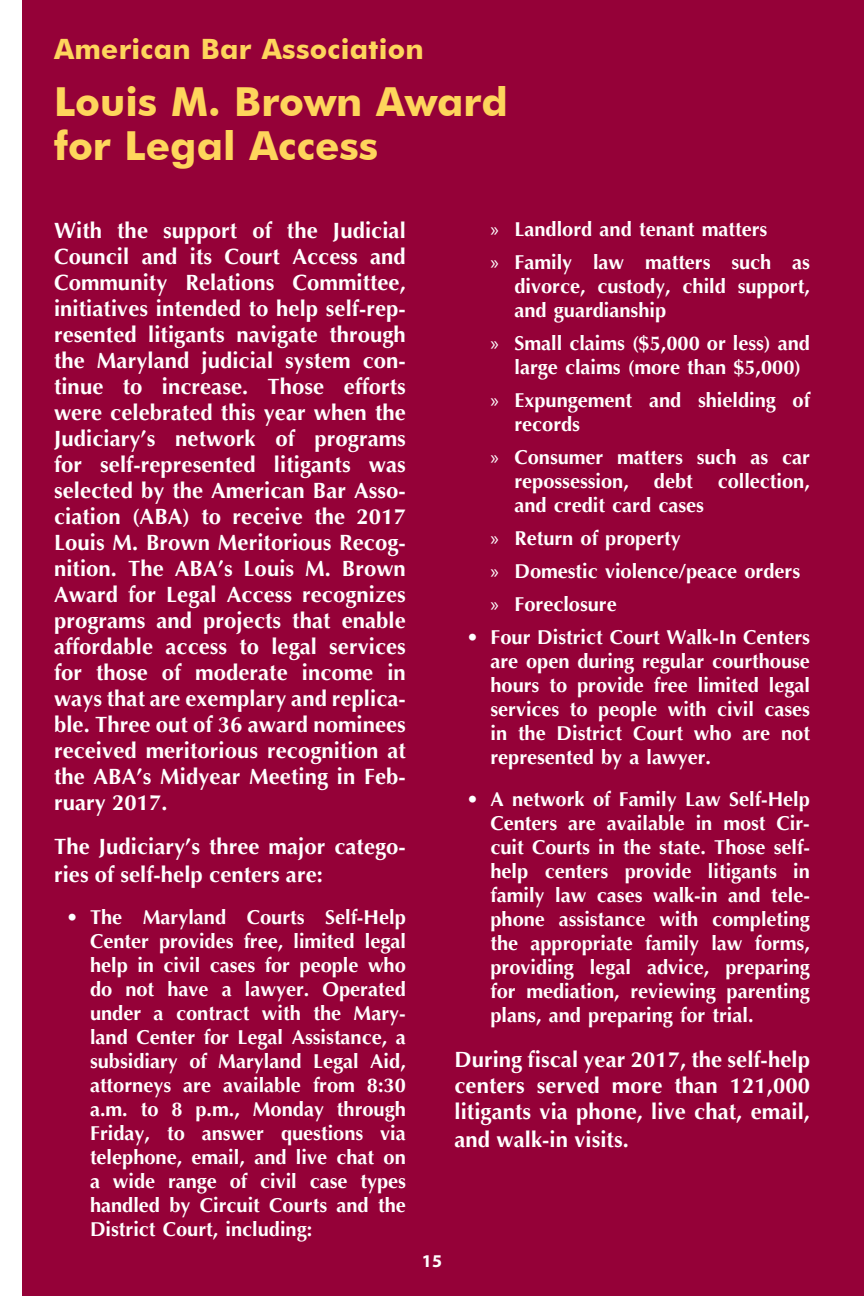
<style>
.page{position:relative;width:864px;height:1296px;background:#fff}
.page>*{position:absolute;margin:0;border:0;box-sizing:border-box;transform-origin:0 0}
.t1{font:700 40px "Futura BT";color:#fed55c}
.t2{font:700 28px "Futura BT";letter-spacing:.01em;color:#fed55c}
.t3{font:700 22px/26px "Optima";letter-spacing:.005em;color:#fff;text-align:justify}
.t4{font:700 20px/24px "Optima";color:#fff}
.t5{font:700 18px "Myriad Pro";color:#fff}
.s1{font-family:"Myriad Pro";font-weight:400}
</style>
<div class="page">
<div style="left:22px;top:0;width:842px;height:1296px;background:#950138"></div>
<h2 class="t2" style="left:54px;top:32px;width:371px">American Bar Association</h2>
<h1 class="t1" style="left:54px;top:78px;width:455px">Louis M. Brown Award</h1>
<h1 class="t1" style="left:54px;top:121px;width:326px">for Legal Access</h1>
<p class="t3" style="left:54px;top:217px;width:353px">With the support of the Judicial Council and its Court Access and Community Relations Committee, initiatives intended to help self-rep&shy;resented litigants navigate through the Maryland judicial system con&shy;tinue to increase. Those efforts were celebrated this year when the Judiciary’s network of programs for self-represented litigants was selected by the American Bar Asso&shy;ciation (ABA) to receive the 2017<br>Louis M. Brown Meritorious Recog&shy;nition. The ABA’s Louis M. Brown Award for Legal Access recognizes programs and projects that enable affordable access to legal services for those of moderate income in ways that are exemplary and replica&shy;ble. Three out of 36 award nominees received meritorious recognition at the ABA’s Midyear Meeting in Feb&shy;ruary 2017.</p>
<p class="t3" style="left:54px;top:833px;width:353px;line-height:28px">The Judiciary’s three major catego&shy;ries of self-help centers are:</p>
<p class="t4" style="left:90px;top:905px;width:317px;text-align:justify;text-indent:-24px">• The Maryland Courts Self-Help Center provides free, limited legal help in civil cases for people who do not have a lawyer. Operated under a contract with the Mary&shy;land Center for Legal Assistance, a subsidiary of Maryland Legal Aid, attorneys are available from 8:30 a.m. to 8 p.m., Monday through Friday, to answer questions via telephone, email, and live chat on a wide range of civil case types handled by Circuit Courts and the District Court, including:</p>
<p class="t4" style="left:490px;top:213px;width:321px;line-height:33px"><span class="s1">»</span> Landlord and tenant matters<br><span class="s1">»</span> Family law matters such as</p>
<p class="t4" style="left:514px;top:275px;width:297px">divorce, custody, child support, and guardianship</p>
<p class="t4" style="left:514px;top:332px;width:297px;text-indent:-24px"><span class="s1">»</span> Small claims ($5,000 or less) and large claims (more than $5,000)</p>
<p class="t4" style="left:514px;top:389px;width:297px;text-indent:-24px"><span class="s1">»</span> Expungement and shielding of records</p>
<p class="t4" style="left:514px;top:446px;width:297px;text-align:justify;text-indent:-24px"><span class="s1">»</span> Consumer matters such as car repossession, debt collection, and credit card cases</p>
<p class="t4" style="left:490px;top:522px;width:311px;line-height:33px"><span class="s1">»</span> Return of property<br><span class="s1">»</span> Domestic violence/peace orders <span class="s1">»</span> Foreclosure</p>
<p class="t4" style="left:491px;top:626px;width:321px;text-align:justify;text-indent:-24px">• Four District Court Walk-In Centers are open during regular courthouse hours to provide free limited legal services to people with civil cases in the District Court who are not represented by a lawyer.</p>
<p class="t4" style="left:491px;top:788px;width:321px;text-align:justify;text-indent:-24px">• A network of Family Law Self-Help Centers are available in most Cir&shy;cuit Courts in the state. Those self&shy;help centers provide litigants in family law cases walk-in and tele&shy;phone assistance with completing the appropriate family law forms, providing legal advice, preparing for mediation, reviewing parenting plans, and preparing for trial.</p>
<p class="t3" style="left:454px;top:1047px;width:357px">During fiscal year 2017, the self-help centers served more than 121,000 litigants via phone, live chat, email,</p>
<p class="t3" style="left:454px;top:1127px;width:173px">and walk-in visits.</p>
<p class="t5" style="left:422px;top:1249px;width:22px">15</p>
</div>
